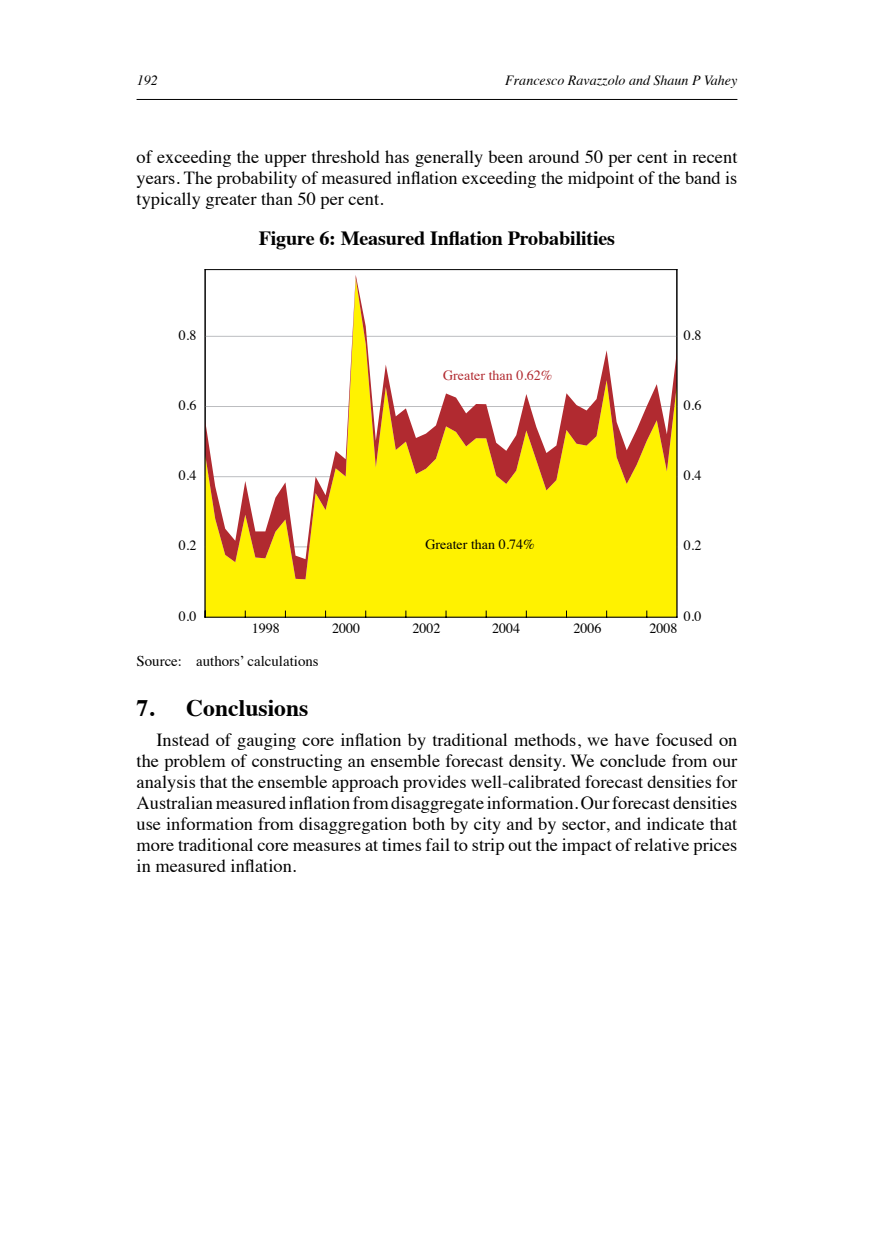
<style>
.page{position:relative;width:874px;height:1241px;background:#fff}
.page>*{position:absolute;margin:0;border:0;box-sizing:border-box;transform-origin:0 0}
.t1{font:700 23.62px "Times";color:#000}
.t2{font:700 20.12px "Times";letter-spacing:-.01em;color:#000}
.t3{font:18.38px/21px "Times";color:#000;text-align:justify}
.t4{font:14.88px "Times";color:#000}
.t5{font:14px "Times";color:#000}
.t6{font:italic 14px "Times";color:#000}
.t7{font:14px "Times";color:#b12a30}
</style>
<div class="page">
<hr style="left:136px;top:99px;width:601px;height:1px;background:#000">
<hr style="left:204px;top:269px;width:473px;height:1px;background:#000">
<div style="left:205px;top:579px;width:471px;height:37px;background:#fff200"></div>
<svg style="left:205px;top:275px;width:471px;height:304px"></svg>
<hr style="left:204px;top:269px;width:1px;height:348px;background:#000">
<hr style="left:676px;top:269px;width:1px;height:348px;background:#000">
<hr style="left:204px;top:616px;width:473px;height:1px;background:#000">
<p class="t6" style="left:137px;top:68px;width:22px">192</p>
<p class="t6" style="left:505px;top:68px;width:233px">Francesco Ravazzolo and Shaun P Vahey</p>
<p class="t3" style="left:136px;top:144px;width:602px">of exceeding the upper threshold has generally been around 50 per cent in recent years. The probability of measured inflation exceeding the midpoint of the band is typically greater than 50 per cent.</p>
<p class="t2" style="left:258px;top:219px;width:358px">Figure 6: Measured Inflation Probabilities</p>
<p class="t5" style="left:179px;top:322px;width:19px">0.8</p>
<p class="t5" style="left:683px;top:322px;width:19px">0.8</p>
<p class="t7" style="left:443px;top:362px;width:111px">Greater than 0.62%</p>
<p class="t5" style="left:179px;top:392px;width:19px">0.6</p>
<p class="t5" style="left:683px;top:392px;width:19px">0.6</p>
<p class="t5" style="left:179px;top:462px;width:19px">0.4</p>
<p class="t5" style="left:683px;top:462px;width:19px">0.4</p>
<p class="t5" style="left:179px;top:532px;width:19px">0.2</p>
<p class="t5" style="left:425px;top:531px;width:111px">Greater than 0.74%</p>
<p class="t5" style="left:683px;top:532px;width:19px">0.2</p>
<p class="t5" style="left:179px;top:602px;width:19px">0.0</p>
<p class="t5" style="left:683px;top:602px;width:19px">0.0</p>
<p class="t5" style="left:251px;top:615px;width:29px">1998</p>
<p class="t5" style="left:332px;top:615px;width:29px">2000</p>
<p class="t5" style="left:412px;top:615px;width:29px">2002</p>
<p class="t5" style="left:492px;top:615px;width:29px">2004</p>
<p class="t5" style="left:573px;top:615px;width:29px">2006</p>
<p class="t5" style="left:649px;top:615px;width:29px">2008</p>
<p class="t4" style="left:136px;top:646px;width:183px">Source: authors’ calculations</p>
<p class="t1" style="left:136px;top:685px;width:173px">7. Conclusions</p>
<p class="t3" style="left:136px;top:727px;width:602px;text-indent:20px">Instead of gauging core inflation by traditional methods, we have focused on the problem of constructing an ensemble forecast density. We conclude from our analysis that the ensemble approach provides well-calibrated forecast densities for Australian measured inflation from disaggregate information. Our forecast densities use information from disaggregation both by city and by sector, and indicate that more traditional core measures at times fail to strip out the impact of relative prices in measured inflation.</p>
</div>
